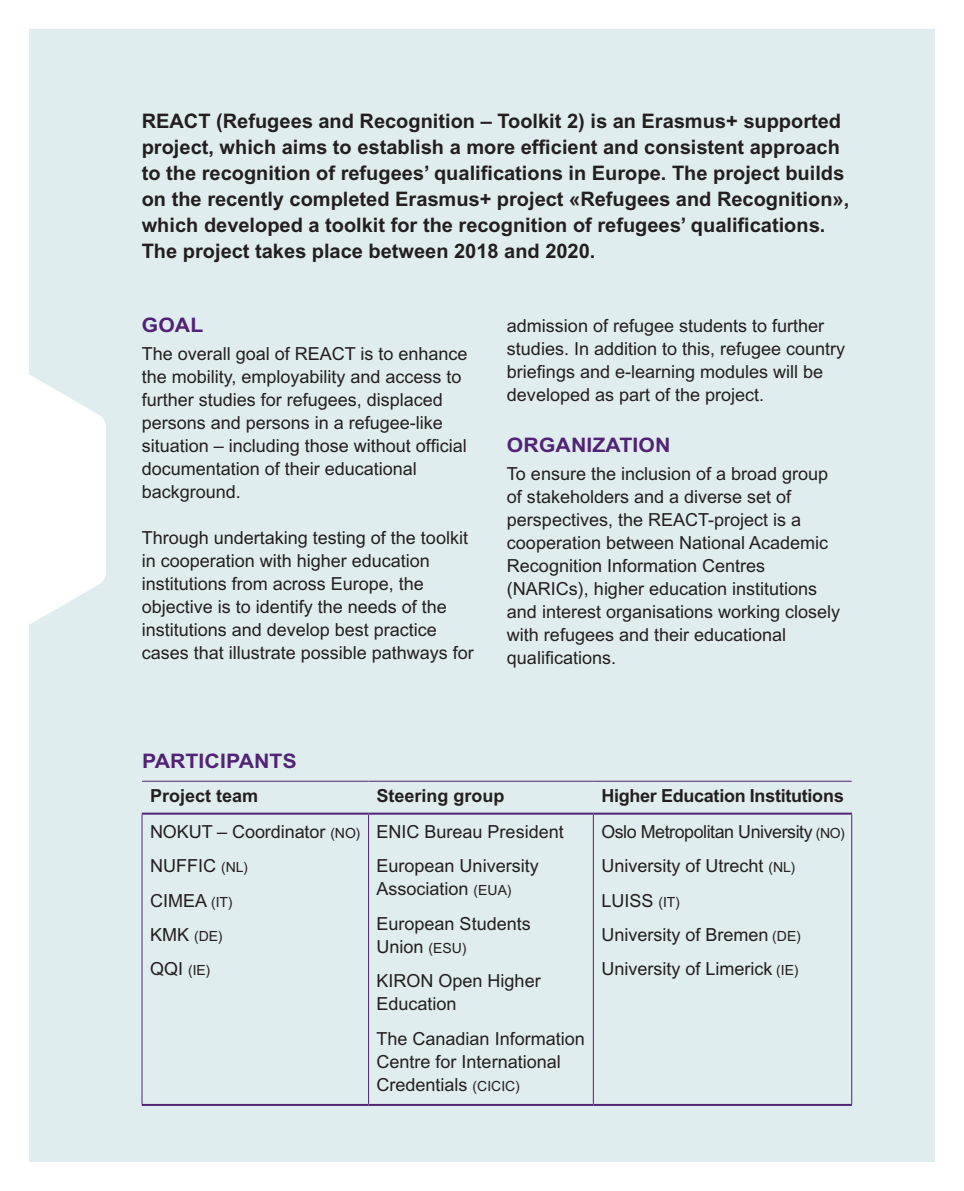
<style>
.page{position:relative;width:964px;height:1191px;background:#fff}
.page>*{position:absolute;margin:0;border:0;box-sizing:border-box;transform-origin:0 0}
.t1{font:700 20px/26px "Arial MT Std";color:#231f20}
.Tittel-2{font:700 20px "Arial MT Std";letter-spacing:.005em;color:#512375;scale:1.06 1}
.t2{font:18px/23px "Arial MT Std";color:#231f20}
.t3{font:700 18px "Arial MT Std";letter-spacing:-.015em;color:#231f20}
.t4{font:18px "Arial MT Std";letter-spacing:-.025em;color:#231f20}
.t5{font:14px "Arial MT Std";color:#231f20}
.s1{font-size:14px}
.s2{font-size:18px}
</style>
<div class="page">
<div style="left:0;top:0;width:964px;height:1190px;background:#dfedee"></div>
<div style="left:935px;top:0;width:29px;height:1191px;background:#fff"></div>
<div style="left:0;top:0;width:963px;height:29px;background:#fff"></div>
<div style="left:0;top:1162px;width:963px;height:29px;background:#fff"></div>
<div style="left:0;top:0;width:29px;height:1191px;background:#fff"></div>
<svg style="left:29px;top:374px;width:77px;height:251px"></svg>
<hr style="left:142px;top:814px;width:1px;height:290px;background:#512375">
<hr style="left:368px;top:814px;width:1px;height:290px;background:#512375">
<hr style="left:593px;top:814px;width:1px;height:290px;background:#512375">
<hr style="left:851px;top:814px;width:1px;height:290px;background:#512375">
<hr style="left:142px;top:812px;width:227px;height:2px;background:#512375">
<hr style="left:369px;top:812px;width:224px;height:2px;background:#512375">
<hr style="left:593px;top:812px;width:259px;height:2px;background:#512375">
<hr style="left:142px;top:1104px;width:227px;height:2px;background:#512375">
<hr style="left:369px;top:1104px;width:224px;height:2px;background:#512375">
<hr style="left:593px;top:1104px;width:259px;height:2px;background:#512375">
<hr style="left:142px;top:781px;width:227px;height:1px;background:#512375">
<hr style="left:369px;top:781px;width:224px;height:1px;background:#512375">
<hr style="left:593px;top:781px;width:259px;height:1px;background:#512375">
<p class="t1" style="left:142px;top:108px;width:709px">REACT (Refugees and Recognition – Toolkit 2) is an Erasmus+ supported project, which aims to establish a more efficient and consistent approach to the recognition of refugees’ qualifications in Europe. The project builds on the recently completed Erasmus+ project «Refugees and Recognition», which developed a toolkit for the recognition of refugees’ qualifications.<br>The project takes place between 2018 and 2020.</p>
<p class="Tittel-2" style="left:142px;top:313px;width:60px">GOAL</p>
<p class="t2" style="left:142px;top:342px;width:327px">The overall goal of REACT is to enhance the mobility, employability and access to further studies for refugees, displaced persons and persons in a refugee-like situation – including those without official documentation of their educational background.</p>
<p class="t2" style="left:142px;top:526px;width:334px">Through undertaking testing of the toolkit in cooperation with higher education institutions from across Europe, the objective is to identify the needs of the institutions and develop best practice cases that illustrate possible pathways for</p>
<p class="t2" style="left:507px;top:314px;width:340px">admission of refugee students to further studies. In addition to this, refugee country briefings and e-learning modules will be developed as part of the project.</p>
<p class="Tittel-2" style="left:507px;top:433px;width:156px">ORGANIZATION</p>
<p class="t2" style="left:507px;top:462px;width:335px">To ensure the inclusion of a broad group of stakeholders and a diverse set of perspectives, the REACT-project is a cooperation between National Academic Recognition Information Centres (NARICs), higher education institutions and interest organisations working closely with refugees and their educational qualifications.</p>
<p class="Tittel-2" style="left:142px;top:749px;width:147px">PARTICIPANTS</p>
<p class="t3" style="left:150px;top:785px;width:110px">Project team</p>
<p class="t3" style="left:377px;top:785px;width:130px">Steering group</p>
<p class="t3" style="left:601px;top:785px;width:244px">Higher Education Institutions</p>
<p class="t2" style="left:150px;top:820px;width:212px">NOKUT – Coordinator <span class="s1">(NO)</span></p>
<p class="t2" style="left:150px;top:854px;width:100px">NUFFIC <span class="s1">(NL)</span></p>
<p class="t2" style="left:150px;top:889px;width:84px">CIMEA <span class="s1">(IT)</span></p>
<p class="t5" style="left:150px;top:928px;width:74px"><span class="s2">KMK</span> (DE)</p>
<p class="t5" style="left:150px;top:962px;width:62px"><span class="s2">QQI</span> (IE)</p>
<p class="t2" style="left:377px;top:820px;width:189px">ENIC Bureau President</p>
<p class="t2" style="left:377px;top:854px;width:164px">European University<br>Association <span class="s1">(EUA)</span></p>
<p class="t2" style="left:377px;top:912px;width:156px">European Students<br>Union <span class="s1">(ESU)</span></p>
<p class="t2" style="left:377px;top:969px;width:166px">KIRON Open Higher<br>Education</p>
<p class="t2" style="left:377px;top:1026px;width:210px">The Canadian Information<br>Centre for International<br>Credentials <span class="s1">(CICIC)</span></p>
<p class="t4" style="left:601px;top:821px;width:245px">Oslo Metropolitan University <span class="s1">(NO)</span></p>
<p class="t2" style="left:601px;top:854px;width:196px">University of Utrecht <span class="s1">(NL)</span></p>
<p class="t2" style="left:601px;top:889px;width:80px">LUISS <span class="s1">(IT)</span></p>
<p class="t2" style="left:601px;top:923px;width:201px">University of Bremen <span class="s1">(DE)</span></p>
<p class="t2" style="left:601px;top:957px;width:199px">University of Limerick <span class="s1">(IE)</span></p>
</div>
